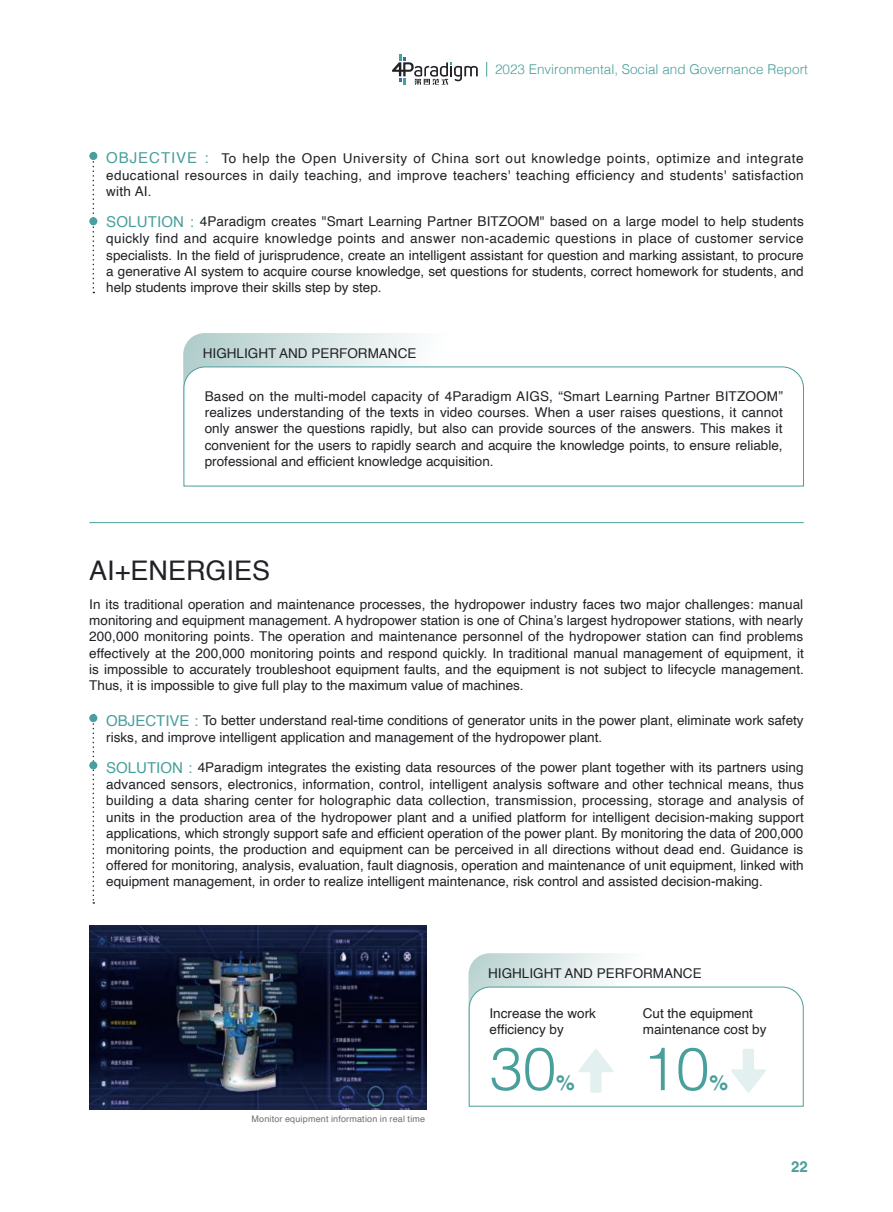
<style>
.page{position:relative;width:893px;height:1212px;background:#fff}
.page>*{position:absolute;margin:0;border:0;box-sizing:border-box;transform-origin:0 0}
.t1{font:300 60px "Helvetica";color:#489f9b}
.t2{font:27px "Helvetica";color:#212227}
.t3{font:700 21px "Helvetica";color:#489f9b}
.t4{font:700 15px "Helvetica";color:#489f9b}
.t5{font:13.5px/16.2px "Helvetica";color:#212227;text-align:justify}
.t6{font:300 13.5px "Helvetica";color:#489f9b}
.t7{font:9px "Helvetica";letter-spacing:.02em;color:#727171}
.s1{font-size:15px;color:#489f9b}
</style>
<div class="page">
<svg style="left:392px;top:54px;width:86px;height:31px"></svg>
<svg style="left:486px;top:62px;width:1px;height:15px"></svg>
<img style="left:90px;top:925px;width:336px;height:185px">
<svg style="left:468px;top:953px;width:335px;height:154px"></svg>
<svg style="left:469px;top:987px;width:335px;height:119px"></svg>
<hr style="left:89px;top:522px;width:715px;height:1px;background:#489f9b">
<svg style="left:183px;top:333px;width:233px;height:153px;background:#d3e3e1"></svg>
<svg style="left:184px;top:366px;width:620px;height:120px"></svg>
<svg style="left:93px;top:161px;width:1px;height:132px"></svg>
<div style="left:89px;top:152px;width:8px;height:8px;background:#489f9b;border-radius:50%"></div>
<div style="left:89px;top:217px;width:8px;height:8px;background:#489f9b;border-radius:50%"></div>
<svg style="left:93px;top:722px;width:1px;height:182px"></svg>
<div style="left:89px;top:714px;width:8px;height:8px;background:#489f9b;border-radius:50%"></div>
<div style="left:89px;top:761px;width:8px;height:8px;background:#489f9b;border-radius:50%"></div>
<p class="t6" style="left:495px;top:58px;width:314px">2023 Environmental, Social and Governance Report</p>
<p class="t5" style="left:106px;top:150px;width:699px;line-height:16.8px"><span class="s1">OBJECTIVE :</span> To help the Open University of China sort out knowledge points, optimize and integrate educational resources in daily teaching, and improve teachers' teaching efficiency and students' satisfaction with AI.</p>
<p class="t5" style="left:106px;top:213px;width:699px"><span class="s1">SOLUTION :</span> 4Paradigm creates "Smart Learning Partner BITZOOM" based on a large model to help students quickly find and acquire knowledge points and answer non-academic questions in place of customer service specialists. In the field of jurisprudence, create an intelligent assistant for question and marking assistant, to procure a generative AI system to acquire course knowledge, set questions for students, correct homework for students, and help students improve their skills step by step.</p>
<p class="t5" style="left:203px;top:345px;width:215px">HIGHLIGHT AND PERFORMANCE</p>
<p class="t5" style="left:205px;top:388px;width:580px">Based on the multi-model capacity of 4Paradigm AIGS, “Smart Learning Partner BITZOOM” realizes understanding of the texts in video courses. When a user raises questions, it cannot only answer the questions rapidly, but also can provide sources of the answers. This makes it convenient for the users to rapidly search and acquire the knowledge points, to ensure reliable, professional and efficient knowledge acquisition.</p>
<h2 class="t2" style="left:89px;top:549px;width:182px">AI+ENERGIES</h2>
<p class="t5" style="left:89px;top:597px;width:716px">In its traditional operation and maintenance processes, the hydropower industry faces two major challenges: manual monitoring and equipment management. A hydropower station is one of China’s largest hydropower stations, with nearly 200,000 monitoring points. The operation and maintenance personnel of the hydropower station can find problems effectively at the 200,000 monitoring points and respond quickly. In traditional manual management of equipment, it is impossible to accurately troubleshoot equipment faults, and the equipment is not subject to lifecycle management.<br>Thus, it is impossible to give full play to the maximum value of machines.</p>
<p class="t5" style="left:106px;top:712px;width:699px;line-height:17.2px"><span class="s1">OBJECTIVE :</span> To better understand real-time conditions of generator units in the power plant, eliminate work safety risks, and improve intelligent application and management of the hydropower plant.</p>
<p class="t5" style="left:106px;top:759px;width:699px"><span class="s1">SOLUTION :</span> 4Paradigm integrates the existing data resources of the power plant together with its partners using advanced sensors, electronics, information, control, intelligent analysis software and other technical means, thus building a data sharing center for holographic data collection, transmission, processing, storage and analysis of units in the production area of the hydropower plant and a unified platform for intelligent decision-making support applications, which strongly support safe and efficient operation of the power plant. By monitoring the data of 200,000 monitoring points, the production and equipment can be perceived in all directions without dead end. Guidance is offered for monitoring, analysis, evaluation, fault diagnosis, operation and maintenance of unit equipment, linked with equipment management, in order to realize intelligent maintenance, risk control and assisted decision-making.</p>
<p class="t7" style="left:251px;top:1112px;width:175px">Monitor equipment information in real time</p>
<p class="t5" style="left:488px;top:965px;width:215px">HIGHLIGHT AND PERFORMANCE</p>
<p class="t5" style="left:489px;top:1005px;width:108px">Increase the work efficiency by</p>
<h1 class="t1" style="left:489px;top:1017px;width:68px">30</h1>
<p class="t5" style="left:643px;top:1005px;width:125px">Cut the equipment maintenance cost by</p>
<h1 class="t1" style="left:643px;top:1018px;width:68px">10</h1>
<h3 class="t3" style="left:556px;top:1070px;width:20px">%</h3>
<h3 class="t3" style="left:709px;top:1070px;width:20px">%</h3>
<p class="t4" style="left:791px;top:1157px;width:18px">22</p>
</div>
